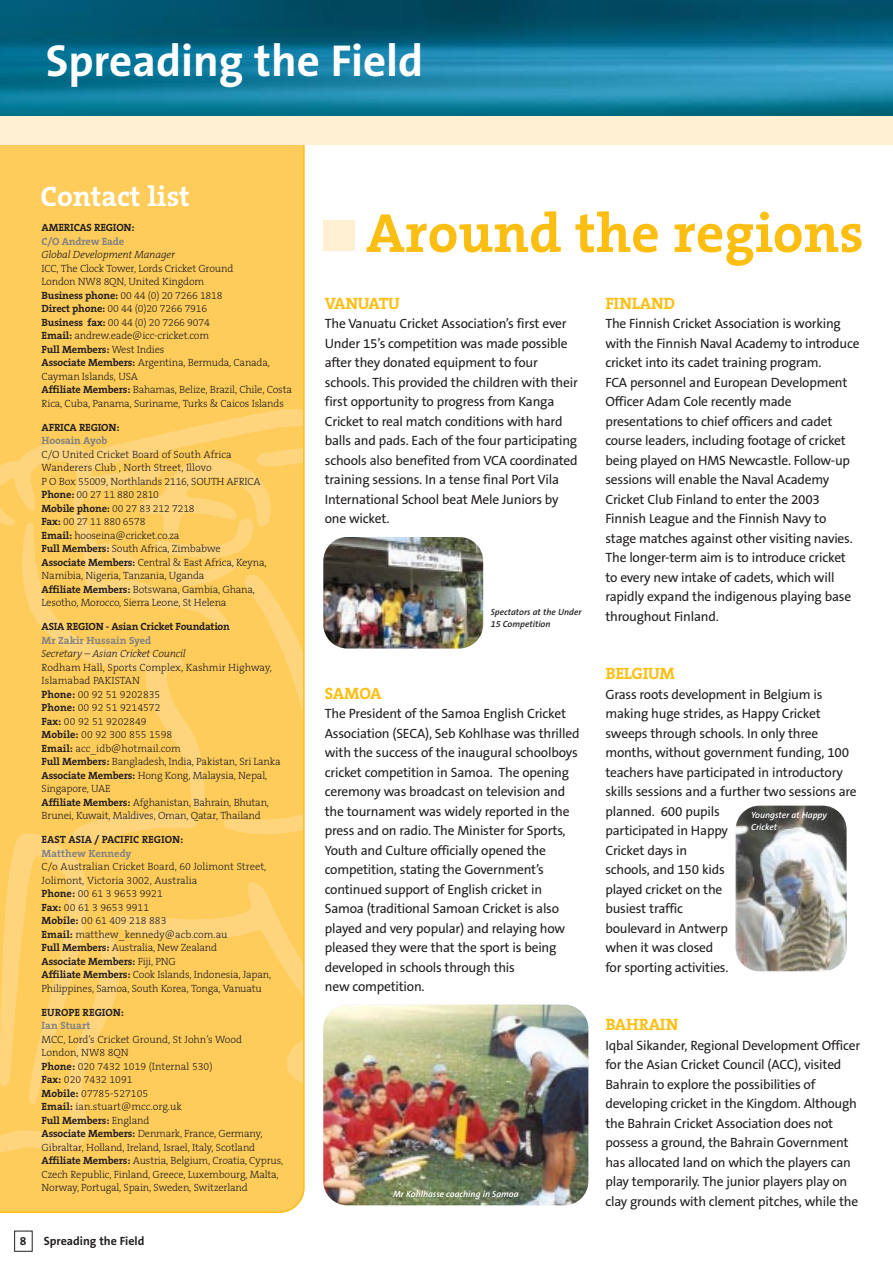
<style>
.page{position:relative;width:893px;height:1263px;background:#fff}
.page>*{position:absolute;margin:0;border:0;box-sizing:border-box;transform-origin:0 0}
.t1{font:700 55.5px "The Serif B7";color:#fdbe12}
.t2{font:700 45px "The Sans B7";color:#fff}
.t3{font:700 28.5px "The Serif B7";color:#fff}
.t4{font:700 16.5px "The Serif B7";letter-spacing:-.015em;color:#fdbe12}
.t5{font:700 16.5px "The Serif B7";letter-spacing:-.04em;color:#fdbe12}
.t6{font:13.5px/19.5px "The Sans B5 Plain";letter-spacing:-.015em;color:#231f20}
.t7{font:700 12px "The Sans B7";color:#231f20}
.t8{font:300 10.5px/13.5px "The Serif B3";letter-spacing:-.015em;color:#231f20}
.t9{font:700 10.5px "The Serif B7";letter-spacing:-.015em;color:#231f20}
.t10{font:700 10.5px "The Serif B7";color:#808285}
.t11{font:italic 300 10.5px "The Serif B3";letter-spacing:-.015em;color:#231f20}
.t12{font:italic 600 9px/12px "The Sans B6";color:#fff}
.t13{font:italic 600 9px/12px "The Sans B6";color:#231f20}
.s1{font-family:"The Serif B7";font-weight:700}
.s2{font-family:"The Serif B3";font-weight:300}
</style>
<div class="page">
<svg style="left:0;top:145px;width:304px;height:1068px;background:#fdcd5f"></svg>
<img style="left:0;top:0;width:892px;height:116px">
<div style="left:14px;top:1231px;width:19px;height:21px;border:1px solid #231f20"></div>
<div style="left:323px;top:220px;width:31px;height:30px;background:#fef0d0"></div>
<img style="left:323px;top:537px;width:160px;height:112px;border-radius:24px">
<img style="left:323px;top:1005px;width:265px;height:200px;border-radius:24px">
<img style="left:735px;top:806px;width:111px;height:165px;border-radius:24px">
<div style="left:0;top:116px;width:892px;height:29px;background:#fef0d0"></div>
<h2 class="t2" style="left:46px;top:44px;width:379px">Spreading the Field</h2>
<h3 class="t3" style="left:40px;top:186px;width:151px">Contact list</h3>
<p class="t9" style="left:42px;top:224px;width:94px">AMERICAS REGION:</p>
<p class="t10" style="left:42px;top:238px;width:84px">C/O Andrew Eade</p>
<p class="t11" style="left:42px;top:251px;width:135px">Global Development Manager</p>
<p class="t8" style="left:42px;top:263px;width:193px">ICC, The Clock Tower, Lords Cricket Ground London NW8 8QN, United Kingdom <span class="s1">Business phone:</span> 00 44 (0) 20 7266 1818<br><span class="s1">Direct phone:</span> 00 44 (0)20 7266 7916<br><span class="s1">Business fax:</span> 00 44 (0) 20 7266 9074<br><span class="s1">Email:</span> andrew.eade@icc-cricket.com</p>
<p class="t9" style="left:42px;top:346px;width:124px">Full Members: <span class="s2">West Indies</span></p>
<p class="t8" style="left:42px;top:357px;width:252px"><span class="s1">Associate Members:</span> Argentina, Bermuda, Canada, Cayman Islands, USA<br><span class="s1">Affiliate Members:</span> Bahamas, Belize, Brazil, Chile, Costa Rica, Cuba, Panama, Suriname, Turks &amp; Caicos Islands</p>
<p class="t9" style="left:42px;top:424px;width:79px">AFRICA REGION:</p>
<p class="t10" style="left:42px;top:437px;width:67px">Hoosain Ayob</p>
<p class="t8" style="left:42px;top:449px;width:226px">C/O United Cricket Board of South Africa Wanderers Club , North Street, Illovo<br>P O Box 55009, Northlands 2116, SOUTH AFRICA <span class="s1">Phone:</span> 00 27 11 880 2810<br><span class="s1">Mobile phone:</span> 00 27 83 212 7218<br><span class="s1">Fax:</span> 00 27 11 880 6578<br><span class="s1">Email:</span> hooseina@cricket.co.za<br><span class="s1">Full Members:</span> South Africa, Zimbabwe <span class="s1">Associate Members:</span> Central &amp; East Africa, Keyna, Namibia, Nigeria, Tanzania, Uganda<br><span class="s1">Affiliate Members:</span> Botswana, Gambia, Ghana, Lesotho, Morocco, Sierra Leone, St Helena</p>
<p class="t9" style="left:42px;top:623px;width:190px">ASIA REGION - Asian Cricket Foundation</p>
<p class="t10" style="left:42px;top:637px;width:111px">Mr Zakir Hussain Syed</p>
<p class="t11" style="left:42px;top:650px;width:146px">Secretary – Asian Cricket Council</p>
<p class="t8" style="left:42px;top:662px;width:241px">Rodham Hall, Sports Complex, Kashmir Highway, Islamabad PAKISTAN<br><span class="s1">Phone:</span> 00 92 51 9202835<br><span class="s1">Phone:</span> 00 92 51 9214572<br><span class="s1">Fax:</span> 00 92 51 9202849<br><span class="s1">Mobile:</span> 00 92 300 855 1598<br><span class="s1">Email:</span> acc_idb@hotmail.com<br><span class="s1">Full Members:</span> Bangladesh, India, Pakistan, Sri Lanka <span class="s1">Associate Members:</span> Hong Kong, Malaysia, Nepal, Singapore, UAE<br><span class="s1">Affiliate Members:</span> Afghanistan, Bahrain, Bhutan, Brunei, Kuwait, Maldives, Oman, Qatar, Thailand</p>
<p class="t9" style="left:42px;top:836px;width:143px">EAST ASIA / PACIFIC REGION:</p>
<p class="t10" style="left:42px;top:850px;width:91px">Matthew Kennedy</p>
<p class="t8" style="left:42px;top:861px;width:226px">C/o Australian Cricket Board, 60 Jolimont Street,<br>Jolimont, Victoria 3002, Australia<br><span class="s1">Phone:</span> 00 61 3 9653 9921<br><span class="s1">Fax:</span> 00 61 3 9653 9911<br><span class="s1">Mobile:</span> 00 61 409 218 883<br><span class="s1">Email:</span> matthew_kennedy@acb.com.au<br><span class="s1">Full Members:</span> Australia, New Zealand</p>
<p class="t9" style="left:42px;top:958px;width:136px">Associate Members: <span class="s2">Fiji, PNG</span></p>
<p class="t8" style="left:42px;top:969px;width:231px"><span class="s1">Affiliate Members:</span> Cook Islands, Indonesia, Japan,<br>Philippines, Samoa, South Korea, Tonga, Vanuatu</p>
<p class="t9" style="left:42px;top:1009px;width:84px">EUROPE REGION:</p>
<p class="t10" style="left:42px;top:1022px;width:50px">Ian Stuart</p>
<p class="t8" style="left:42px;top:1034px;width:202px">MCC, Lord’s Cricket Ground, St John’s Wood<br>London, NW8 8QN<br><span class="s1">Phone:</span> 020 7432 1019 (Internal 530)<br><span class="s1">Fax:</span> 020 7432 1091<br><span class="s1">Mobile:</span> 07785-527105<br><span class="s1">Email:</span> ian.stuart@mcc.org.uk</p>
<p class="t9" style="left:42px;top:1117px;width:109px">Full Members: <span class="s2">England</span></p>
<p class="t8" style="left:42px;top:1128px;width:243px"><span class="s1">Associate Members:</span> Denmark, France, Germany, Gibraltar, Holland, Ireland, Israel, Italy, Scotland <span class="s1">Affiliate Members:</span> Austria, Belgium, Croatia, Cyprus, Czech Republic, Finland, Greece, Luxembourg, Malta, Norway, Portugal, Spain, Sweden, Switzerland</p>
<p class="t7" style="left:20px;top:1237px;width:8px">8</p>
<p class="t7" style="left:44px;top:1237px;width:102px">Spreading the Field</p>
<h1 class="t1" style="left:366px;top:213px;width:499px">Around the regions</h1>
<p class="t5" style="left:325px;top:297px;width:76px">VANUATU</p>
<p class="t6" style="left:325px;top:315px;width:254px">The Vanuatu Cricket Association’s first ever Under 15’s competition was made possible after they donated equipment to four schools. This provided the children with their first opportunity to progress from Kanga Cricket to real match conditions with hard balls and pads. Each of the four participating schools also benefited from VCA coordinated training sessions. In a tense final Port Vila International School beat Mele Juniors by one wicket.</p>
<p class="t13" style="left:490px;top:607px;width:92px">Spectators at the Under<br>15 Competition</p>
<p class="t4" style="left:325px;top:687px;width:58px">SAMOA</p>
<p class="t6" style="left:325px;top:705px;width:256px">The President of the Samoa English Cricket Association (SECA), Seb Kohlhase was thrilled with the success of the inaugural schoolboys cricket competition in Samoa. The opening ceremony was broadcast on television and the tournament was widely reported in the press and on radio. The Minister for Sports, Youth and Culture officially opened the competition, stating the Government’s continued support of English cricket in Samoa (traditional Samoan Cricket is also played and very popular) and relaying how pleased they were that the sport is being developed in schools through this<br>new competition.</p>
<p class="t12" style="left:393px;top:1189px;width:127px">Mr Kohlhasse coaching in Samoa</p>
<p class="t4" style="left:605px;top:297px;width:71px">FINLAND</p>
<p class="t6" style="left:605px;top:315px;width:256px">The Finnish Cricket Association is working with the Finnish Naval Academy to introduce cricket into its cadet training program.<br>FCA personnel and European Development Officer Adam Cole recently made presentations to chief officers and cadet course leaders, including footage of cricket being played on HMS Newcastle. Follow-up sessions will enable the Naval Academy Cricket Club Finland to enter the 2003<br>Finnish League and the Finnish Navy to stage matches against other visiting navies.<br>The longer-term aim is to introduce cricket to every new intake of cadets, which will rapidly expand the indigenous playing base throughout Finland.</p>
<p class="t4" style="left:605px;top:668px;width:71px">BELGIUM</p>
<p class="t6" style="left:605px;top:686px;width:253px">Grass roots development in Belgium is making huge strides, as Happy Cricket sweeps through schools. In only three months, without government funding, 100 teachers have participated in introductory skills sessions and a further two sessions are planned. 600 pupils<br>participated in Happy<br>Cricket days in<br>schools, and 150 kids<br>played cricket on the<br>busiest traffic<br>boulevard in Antwerp<br>when it was closed<br>for sporting activities.</p>
<p class="t12" style="left:751px;top:810px;width:77px">Youngster at Happy<br>Cricket</p>
<p class="t4" style="left:605px;top:1019px;width:74px">BAHRAIN</p>
<p class="t6" style="left:605px;top:1037px;width:256px">Iqbal Sikander, Regional Development Officer for the Asian Cricket Council (ACC), visited Bahrain to explore the possibilities of developing cricket in the Kingdom. Although the Bahrain Cricket Association does not possess a ground, the Bahrain Government has allocated land on which the players can play temporarily. The junior players play on clay grounds with clement pitches, while the</p>
</div>
